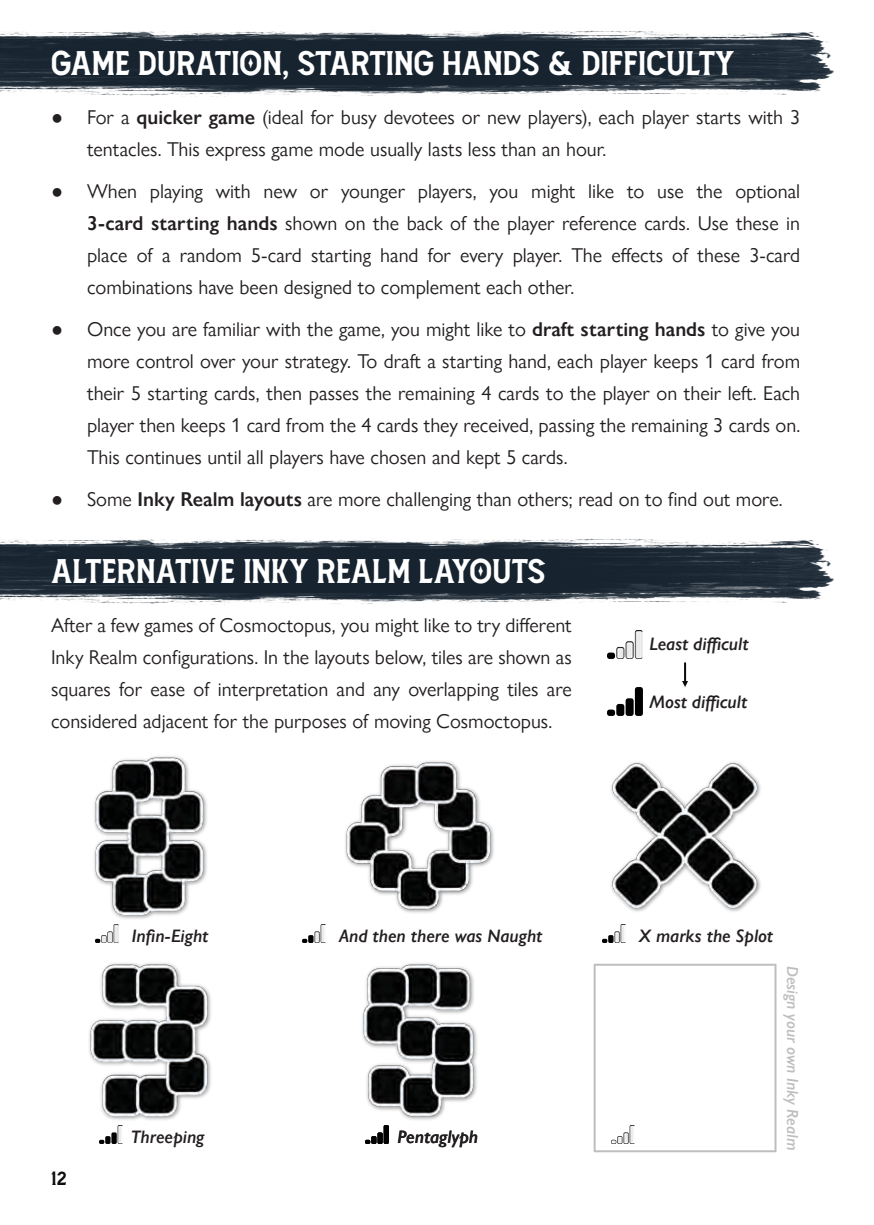
<style>
.page{position:relative;width:874px;height:1225px;background:#fff}
.page>*{position:absolute;margin:0;border:0;box-sizing:border-box;transform-origin:0 0}
.t1{font:32px "Amnestia Normal";color:#fff}
.t2{font:20px/32px "Gill Sans Nova";color:#231f20;text-align:justify}
.t3{font:italic 600 18px "Gill Sans Nova";color:#231f20}
.t4{font:18px "Amnestia Distressed";color:#080a0a}
.t5{font:italic 600 16px "Gill Sans Nova";color:#c0bdbd}
.s1{font-weight:600}
</style>
<div class="page">
<img style="left:362px;top:963px;width:115px;height:157px">
<img style="left:365px;top:1125px;width:23px;height:18px">
<img style="left:89px;top:963px;width:122px;height:157px">
<img style="left:99px;top:1125px;width:23px;height:18px">
<img style="left:345px;top:761px;width:149px;height:152px">
<img style="left:302px;top:924px;width:23px;height:18px">
<img style="left:611px;top:762px;width:150px;height:150px">
<img style="left:602px;top:924px;width:23px;height:18px">
<img style="left:94px;top:756px;width:113px;height:163px">
<img style="left:95px;top:924px;width:23px;height:18px">
<svg style="left:593px;top:963px;width:183px;height:189px"></svg>
<img style="left:611px;top:1125px;width:23px;height:18px">
<img style="left:0;top:538px;width:834px;height:66px">
<img style="left:0;top:30px;width:834px;height:66px">
<img style="left:607px;top:630px;width:35px;height:28px">
<img style="left:607px;top:687px;width:35px;height:28px">
<svg style="left:682px;top:663px;width:5px;height:24px"></svg>
<h1 class="t1" style="left:51px;top:51px;width:684px">GAME DURATION, STARTING HANDS &amp; DIFFICULTY</h1>
<p class="t2" style="left:87px;top:104px;width:714px;text-indent:-36px">● For a <span class="s1">quicker game</span> (ideal for busy devotees or new players), each player starts with 3 tentacles. This express game mode usually lasts less than an hour.</p>
<p class="t2" style="left:87px;top:178px;width:714px;text-indent:-36px">● When playing with new or younger players, you might like to use the optional <span class="s1">3-card starting hands</span> shown on the back of the player reference cards. Use these in place of a random 5-card starting hand for every player. The effects of these 3-card combinations have been designed to complement each other.</p>
<p class="t2" style="left:87px;top:316px;width:714px;text-indent:-36px">● Once you are familiar with the game, you might like to <span class="s1">draft starting hands</span> to give you more control over your strategy. To draft a starting hand, each player keeps 1 card from their 5 starting cards, then passes the remaining 4 cards to the player on their left. Each player then keeps 1 card from the 4 cards they received, passing the remaining 3 cards on.<br>This continues until all players have chosen and kept 5 cards.</p>
<p class="t2" style="left:51px;top:486px;width:732px">● Some <span class="s1">Inky Realm layouts</span> are more challenging than others; read on to find out more.</p>
<h1 class="t1" style="left:51px;top:559px;width:496px">ALTERNATIVE INKY REALM LAYOUTS</h1>
<p class="t2" style="left:51px;top:611px;width:522px">After a few games of Cosmoctopus, you might like to try different Inky Realm configurations. In the layouts below, tiles are shown as squares for ease of interpretation and any overlapping tiles are considered adjacent for the purposes of moving Cosmoctopus.</p>
<p class="t3" style="left:649px;top:637px;width:100px">Least difficult</p>
<p class="t3" style="left:649px;top:695px;width:99px">Most difficult</p>
<p class="t4" style="left:51px;top:1171px;width:17px">12</p>
<p class="t3" style="left:132px;top:929px;width:78px">Infin-Eight</p>
<p class="t3" style="left:339px;top:929px;width:205px">And then there was Naught</p>
<p class="t3" style="left:638px;top:929px;width:136px">X marks the Splot</p>
<p class="t3" style="left:131px;top:1130px;width:75px">Threeping</p>
<p class="t3" style="left:397px;top:1130px;width:82px">Pentaglyph</p>
<p class="t5" style="left:798px;top:965px;width:186px;rotate:90deg">Design your own Inky Realm</p>
</div>
